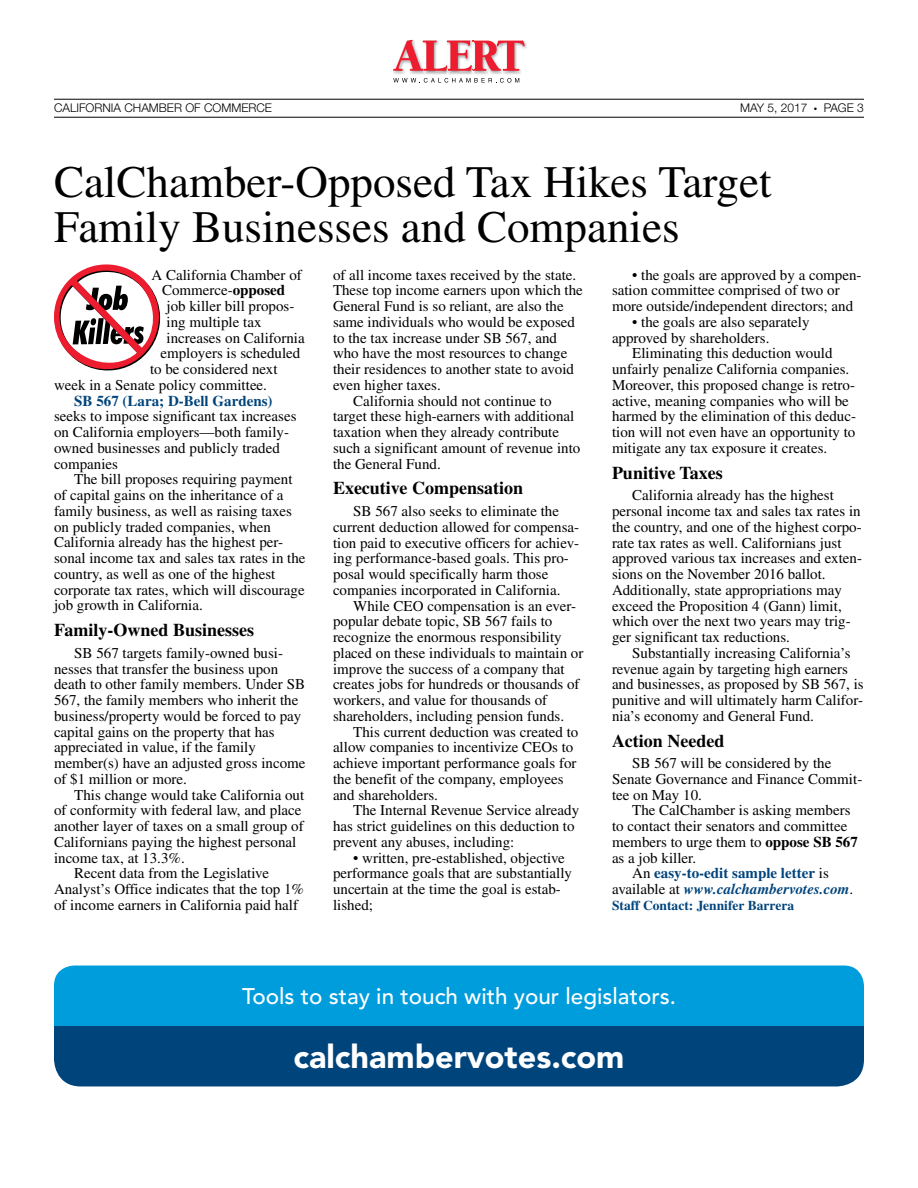
<style>
.page{position:relative;width:918px;height:1188px;background:#fff}
.page>*{position:absolute;margin:0;border:0;box-sizing:border-box;transform-origin:0 0}
.t1{font:45px/45px "Times";color:#000}
.t2{font:900 32.4px "Avenir LT Std";color:#fff}
.t3{font:500 22.5px "Avenir LT Std";color:#fff}
.t4{font:700 18px "Times";color:#000}
.t5{font:15px/15.8px "Times";color:#000}
.t6{font:700 15px "Times";color:#00447c}
.t7{font:italic 700 15px "Times";color:#00447c}
.t8{font:700 13.5px "Times";color:#00447c}
.t9{font:300 12px "Helvetica Neue LT Std";color:#000}
.s1{font-weight:700}
.s2{font-weight:400;color:#000}
.s3{font-weight:400;font-style:normal;color:#000}
</style>
<div class="page">
<hr style="left:54px;top:99px;width:810px;height:1px;background:#000">
<hr style="left:54px;top:117px;width:810px;height:1px;background:#000">
<img style="left:426px;top:72px;width:21px;height:2px">
<img style="left:503px;top:41px;width:23px;height:33px">
<img style="left:393px;top:72px;width:33px;height:2px">
<img style="left:474px;top:72px;width:29px;height:2px">
<img style="left:447px;top:72px;width:26px;height:2px">
<svg style="left:393px;top:40px;width:132px;height:32px"></svg>
<svg style="left:393px;top:78px;width:126px;height:5px"></svg>
<svg style="left:54px;top:264px;width:106px;height:106px"></svg>
<div style="left:54px;top:966px;width:810px;height:60px;background:#009ddc"></div>
<div style="left:54px;top:1026px;width:810px;height:60px;background:#00447c"></div>
<p class="t9" style="left:54px;top:101px;width:220px">CALIFORNIA CHAMBER OF COMMERCE</p>
<p class="t9" style="left:740px;top:101px;width:69px">MAY 5, 2017</p>
<p class="t9" style="left:814px;top:101px;width:51px">● PAGE 3</p>
<h1 class="t1" style="left:54px;top:159px;width:719px">CalChamber-Opposed Tax Hikes Target<br>Family Businesses and Companies</h1>
<p class="t5" style="left:152px;top:267px;width:152px">A California Chamber of</p>
<p class="t5" style="left:162px;top:282px;width:125px">Commerce-<span class="s1">opposed</span></p>
<p class="t5" style="left:166px;top:298px;width:129px">job killer bill propos-</p>
<p class="t5" style="left:166px;top:314px;width:97px">ing multiple tax</p>
<p class="t5" style="left:166px;top:330px;width:140px">increases on California</p>
<p class="t5" style="left:160px;top:345px;width:141px">employers is scheduled</p>
<p class="t5" style="left:150px;top:361px;width:129px">to be considered next</p>
<p class="t5" style="left:54px;top:377px;width:215px">week in a Senate policy committee.</p>
<p class="t6" style="left:74px;top:392px;width:200px">SB 567 (Lara; D-Bell Gardens)</p>
<p class="t5" style="left:54px;top:408px;width:244px">seeks to impose significant tax increases on California employers—both family&shy;owned businesses and publicly traded companies</p>
<p class="t5" style="left:54px;top:471px;width:253px;text-indent:20px">The bill proposes requiring payment of capital gains on the inheritance of a family business, as well as raising taxes on publicly traded companies, when California already has the highest per&shy;sonal income tax and sales tax rates in the country, as well as one of the highest corporate tax rates, which will discourage job growth in California.</p>
<p class="t4" style="left:54px;top:619px;width:202px">Family-Owned Businesses</p>
<p class="t5" style="left:54px;top:645px;width:253px;text-indent:20px">SB 567 targets family-owned busi&shy;nesses that transfer the business upon death to other family members. Under SB 567, the family members who inherit the business/property would be forced to pay capital gains on the property that has appreciated in value, if the family member(s) have an adjusted gross income of $1 million or more.</p>
<p class="t5" style="left:74px;top:787px;width:232px">This change would take California out</p>
<p class="t5" style="left:54px;top:802px;width:249px">of conformity with federal law, and place</p>
<p class="t5" style="left:54px;top:818px;width:251px">another layer of taxes on a small group of</p>
<p class="t5" style="left:54px;top:834px;width:244px">Californians paying the highest personal</p>
<p class="t5" style="left:54px;top:850px;width:132px">income tax, at 13.3%.</p>
<p class="t5" style="left:74px;top:865px;width:196px">Recent data from the Legislative</p>
<p class="t5" style="left:54px;top:881px;width:252px">Analyst’s Office indicates that the top 1%</p>
<p class="t5" style="left:54px;top:897px;width:246px">of income earners in California paid half</p>
<p class="t5" style="left:612px;top:267px;width:251px;text-indent:20px">• the goals are approved by a compen&shy;sation committee comprised of two or more outside/independent directors; and</p>
<p class="t5" style="left:612px;top:314px;width:199px;text-indent:20px">• the goals are also separately approved by shareholders.</p>
<p class="t5" style="left:612px;top:345px;width:246px;text-indent:20px">Eliminating this deduction would unfairly penalize California companies.<br>Moreover, this proposed change is retro&shy;active, meaning companies who will be harmed by the elimination of this deduc&shy;tion will not even have an opportunity to mitigate any tax exposure it creates.</p>
<p class="t4" style="left:612px;top:462px;width:112px">Punitive Taxes</p>
<p class="t5" style="left:612px;top:487px;width:252px;text-indent:20px">California already has the highest personal income tax and sales tax rates in the country, and one of the highest corpo&shy;rate tax rates as well. Californians just approved various tax increases and exten&shy;sions on the November 2016 ballot.<br>Additionally, state appropriations may exceed the Proposition 4 (Gann) limit, which over the next two years may trig&shy;ger significant tax reductions.</p>
<p class="t5" style="left:612px;top:645px;width:253px;text-indent:20px">Substantially increasing California’s revenue again by targeting high earners and businesses, as proposed by SB 567, is punitive and will ultimately harm Califor&shy;nia’s economy and General Fund.</p>
<p class="t4" style="left:612px;top:730px;width:114px">Action Needed</p>
<p class="t5" style="left:612px;top:755px;width:252px;text-indent:20px">SB 567 will be considered by the<br>Senate Governance and Finance Commit&shy;tee on May 10.</p>
<p class="t5" style="left:632px;top:802px;width:220px">The CalChamber is asking members</p>
<p class="t5" style="left:612px;top:818px;width:237px">to contact their senators and committee</p>
<p class="t5" style="left:612px;top:834px;width:247px">members to urge them to <span class="s1">oppose SB 567</span></p>
<p class="t5" style="left:612px;top:850px;width:86px">as a job killer.</p>
<p class="t6" style="left:632px;top:864px;width:198px"><span class="s2">An</span> easy-to-edit sample letter <span class="s2">is</span></p>
<p class="t7" style="left:612px;top:880px;width:243px"><span class="s3">available at</span> www.calchambervotes.com<span class="s3">.</span></p>
<p class="t8" style="left:612px;top:897px;width:184px">Staff Contact: Jennifer Barrera</p>
<p class="t5" style="left:333px;top:267px;width:245px">of all income taxes received by the state.</p>
<p class="t5" style="left:333px;top:282px;width:251px">These top income earners upon which the</p>
<p class="t5" style="left:333px;top:298px;width:232px">General Fund is so reliant, are also the</p>
<p class="t5" style="left:333px;top:314px;width:244px">same individuals who would be exposed</p>
<p class="t5" style="left:333px;top:330px;width:226px">to the tax increase under SB 567, and</p>
<p class="t5" style="left:333px;top:345px;width:236px">who have the most resources to change</p>
<p class="t5" style="left:333px;top:361px;width:243px">their residences to another state to avoid</p>
<p class="t5" style="left:333px;top:377px;width:109px">even higher taxes.</p>
<p class="t5" style="left:353px;top:393px;width:200px">California should not continue to</p>
<p class="t5" style="left:333px;top:408px;width:243px">target these high-earners with additional</p>
<p class="t5" style="left:333px;top:424px;width:228px">taxation when they already contribute</p>
<p class="t5" style="left:333px;top:440px;width:249px">such a significant amount of revenue into</p>
<p class="t5" style="left:333px;top:456px;width:109px">the General Fund.</p>
<p class="t4" style="left:333px;top:478px;width:192px">Executive Compensation</p>
<p class="t5" style="left:333px;top:503px;width:248px;text-indent:20px">SB 567 also seeks to eliminate the current deduction allowed for compensa&shy;tion paid to executive officers for achiev&shy;ing performance-based goals. This pro&shy;posal would specifically harm those companies incorporated in California.</p>
<p class="t5" style="left:333px;top:598px;width:252px;text-indent:20px">While CEO compensation is an ever&shy;popular debate topic, SB 567 fails to recognize the enormous responsibility placed on these individuals to maintain or improve the success of a company that creates jobs for hundreds or thousands of workers, and value for thousands of shareholders, including pension funds.</p>
<p class="t5" style="left:333px;top:724px;width:247px;text-indent:20px">This current deduction was created to allow companies to incentivize CEOs to achieve important performance goals for the benefit of the company, employees and shareholders.</p>
<p class="t5" style="left:333px;top:802px;width:248px;text-indent:20px">The Internal Revenue Service already has strict guidelines on this deduction to prevent any abuses, including:</p>
<p class="t5" style="left:333px;top:850px;width:241px;text-indent:20px">• written, pre-established, objective performance goals that are substantially uncertain at the time the goal is estab&shy;lished;</p>
<h3 class="t3" style="left:242px;top:983px;width:435px">Tools to stay in touch with your legislators.</h3>
<h2 class="t2" style="left:294px;top:1038px;width:332px">calchambervotes.com</h2>
</div>
